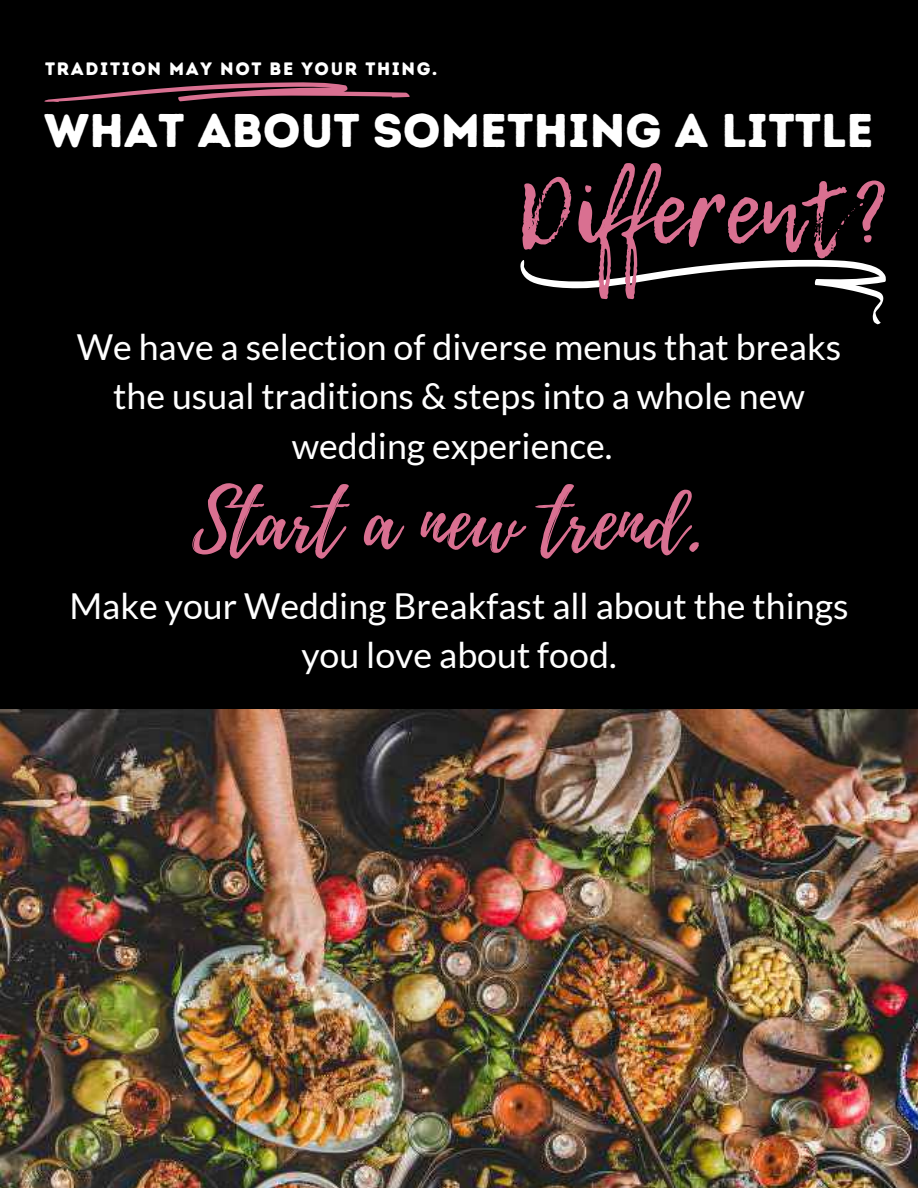
<style>
.page{position:relative;width:918px;height:1188px;background:#000}
.page>*{position:absolute;margin:0;border:0;box-sizing:border-box;transform-origin:0 0}
.t1{font:90px "Lemon Tuesday";color:#d97091}
.t2{font:79.2px "Playlist Script";color:#d97091}
.t3{font:47.25px "Intro Rust Base";color:#fff}
.t4{font:35.7px/49.5px "Lato";color:#fff;text-align:center}
.t5{font:18px "Intro Rust Base";letter-spacing:.09em;color:#fff}
</style>
<div class="page">
<img style="left:0;top:710px;width:918px;height:478px">
<svg style="left:520px;top:259px;width:366px;height:66px"></svg>
<svg style="left:44px;top:82px;width:366px;height:20px"></svg>
<p class="t5" style="left:45px;top:57px;width:394px">TRADITION MAY NOT BE YOUR THING.</p>
<h3 class="t3" style="left:44px;top:101px;width:831px">WHAT ABOUT SOMETHING A LITTLE</h3>
<h1 class="t1" style="left:517px;top:160px;width:375px">Different?</h1>
<p class="t4" style="left:77px;top:322px;width:766px">We have a selection of diverse menus that breaks the usual traditions &amp; steps into a whole new wedding experience.</p>
<h2 class="t2" style="left:192px;top:464px;width:513px">Start a new trend.</h2>
<p class="t4" style="left:69px;top:581px;width:781px">Make your Wedding Breakfast all about the things you love about food.</p>
</div>
